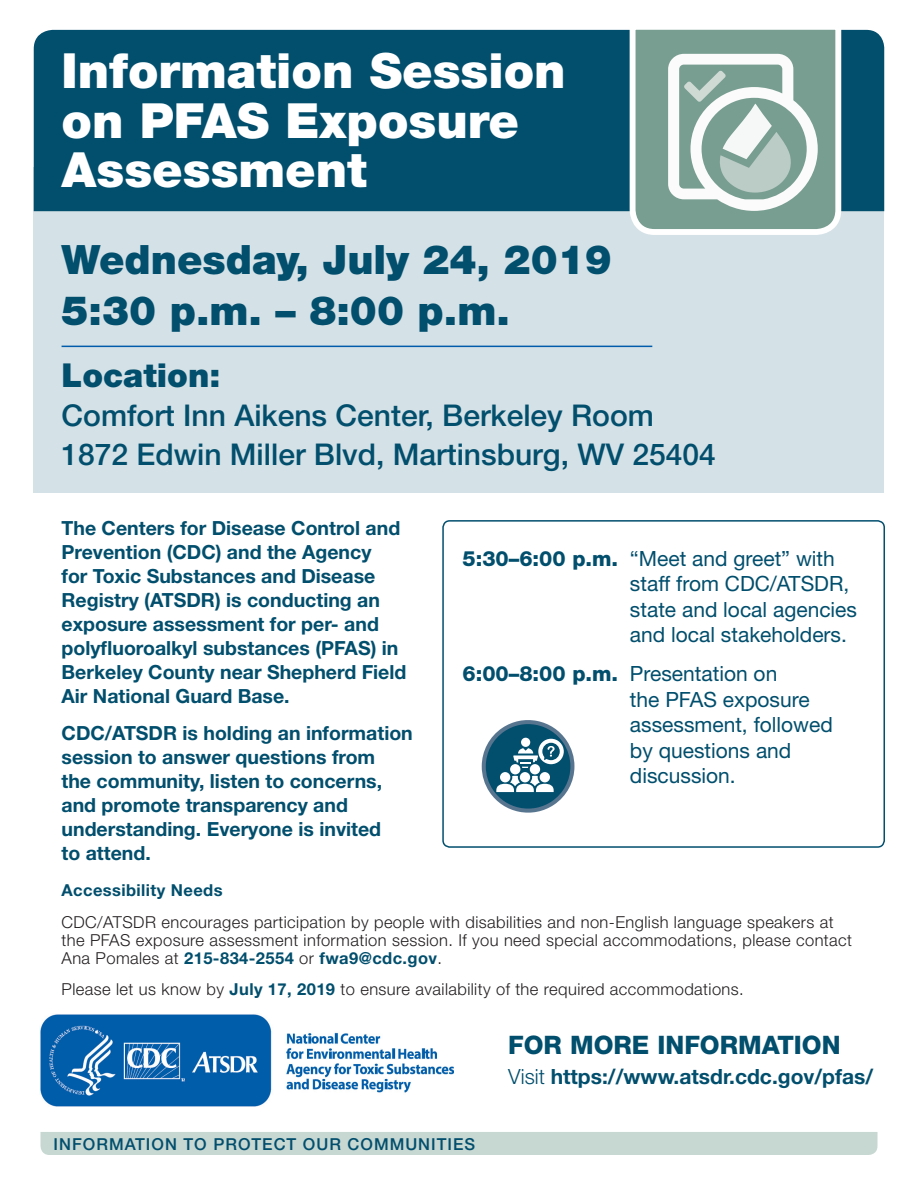
<style>
.page{position:relative;width:918px;height:1188px;background:#fff}
.page>*{position:absolute;margin:0;border:0;box-sizing:border-box;transform-origin:0 0}
.t1{font:900 48.45px "Helvetica Neue LT Std";color:#fff}
.t2{font:900 40.5px "Helvetica Neue LT Std";color:#014e6d}
.t3{font:900 33px "Helvetica Neue LT Std";color:#014e6d}
.t4{font:500 30px "Helvetica Neue LT Std";color:#014e6d}
.body_title{font:800 25.5px "Helvetica Neue LT Std";color:#014e6d}
.body_title-2{font:21px/25.5px "Helvetica Neue LT Std";color:#014e6d}
.body_title-3{font:700 21px "Helvetica Neue LT Std";color:#014e6d}
.body_text{font:700 19.5px/24px "Helvetica Neue LT Std";color:#014e6d}
.body_text-2{font:300 16.5px/18px "Helvetica Neue LT Std";letter-spacing:.025em;color:#231f20}
.t5{font:500 16.5px "Helvetica Neue LT Std";letter-spacing:.06em;color:#014e6d}
.body_text-3{font:700 16.5px "Helvetica Neue LT Std";letter-spacing:.025em;color:#014e6d}
.s1{font-weight:800}
.s2{font-weight:700;color:#014e6d}
.s3{font-weight:300}
</style>
<div class="page">
<div style="left:442px;top:520px;width:443px;height:328px;border:2px solid #014e6d;border-radius:7px"></div>
<div style="left:34px;top:30px;width:850px;height:137px;background:#014e6d"></div>
<svg style="left:34px;top:167px;width:850px;height:325px;background:#bdd1d8"></svg>
<svg style="left:627px;top:29px;width:217px;height:209px"></svg>
<svg style="left:633px;top:29px;width:205px;height:203px"></svg>
<hr style="left:62px;top:346px;width:590px;height:1px;background:#015dab">
<div style="left:40px;top:1132px;width:838px;height:23px;background:#c7d7d2"></div>
<img style="left:40px;top:1014px;width:414px;height:93px">
<svg style="left:481px;top:720px;width:94px;height:93px"></svg>
<p class="t1" style="left:62px;top:42px;width:506px">Information Session</p>
<p class="t1" style="left:62px;top:92px;width:459px">on PFAS Exposure</p>
<p class="t1" style="left:62px;top:141px;width:307px">Assessment</p>
<p class="t2" style="left:62px;top:236px;width:552px">Wednesday, July 24, 2019</p>
<p class="t2" style="left:62px;top:287px;width:450px">5:30 p.m. – 8:00 p.m.</p>
<p class="t3" style="left:62px;top:355px;width:160px">Location:</p>
<p class="t4" style="left:62px;top:397px;width:594px">Comfort Inn Aikens Center, Berkeley Room</p>
<p class="t4" style="left:62px;top:436px;width:656px">1872 Edwin Miller Blvd, Martinsburg, WV 25404</p>
<p class="body_text" style="left:62px;top:515px;width:346px">The Centers for Disease Control and Prevention (CDC) and the Agency<br>for Toxic Substances and Disease Registry (ATSDR) is conducting an exposure assessment for per- and polyfluoroalkyl substances (PFAS) in Berkeley County near Shepherd Field Air National Guard Base.</p>
<p class="body_text" style="left:62px;top:721px;width:353px">CDC/ATSDR is holding an information session to answer questions from<br>the community, listen to concerns, and promote transparency and understanding. Everyone is invited<br>to attend.</p>
<p class="body_title-2" style="left:630px;top:545px;width:229px;text-indent:-167px"><span class="s1">5:30–6:00 p.m.</span> “Meet and greet” with staff from CDC/ATSDR, state and local agencies and local stakeholders.</p>
<p class="body_title-2" style="left:630px;top:661px;width:205px;text-indent:-167px"><span class="s1">6:00–8:00 p.m.</span> Presentation on<br>the PFAS exposure assessment, followed by questions and discussion.</p>
<p class="body_text-3" style="left:62px;top:880px;width:163px">Accessibility Needs</p>
<p class="body_text-2" style="left:62px;top:913px;width:792px">CDC/ATSDR encourages participation by people with disabilities and non-English language speakers at the PFAS exposure assessment information session. If you need special accommodations, please contact<br>Ana Pomales at <span class="s2">215-834-2554</span> or <span class="s2">fwa9@cdc.gov</span>.</p>
<p class="body_text-2" style="left:62px;top:980px;width:684px">Please let us know by <span class="s2">July 17, 2019</span> to ensure availability of the required accommodations.</p>
<p class="t5" style="left:54px;top:1134px;width:423px">INFORMATION TO PROTECT OUR COMMUNITIES</p>
<p class="body_title" style="left:508px;top:1030px;width:334px">FOR MORE INFORMATION</p>
<p class="body_title-3" style="left:508px;top:1064px;width:366px"><span class="s3">Visit</span> https://www.atsdr.cdc.gov/pfas/</p>
</div>
